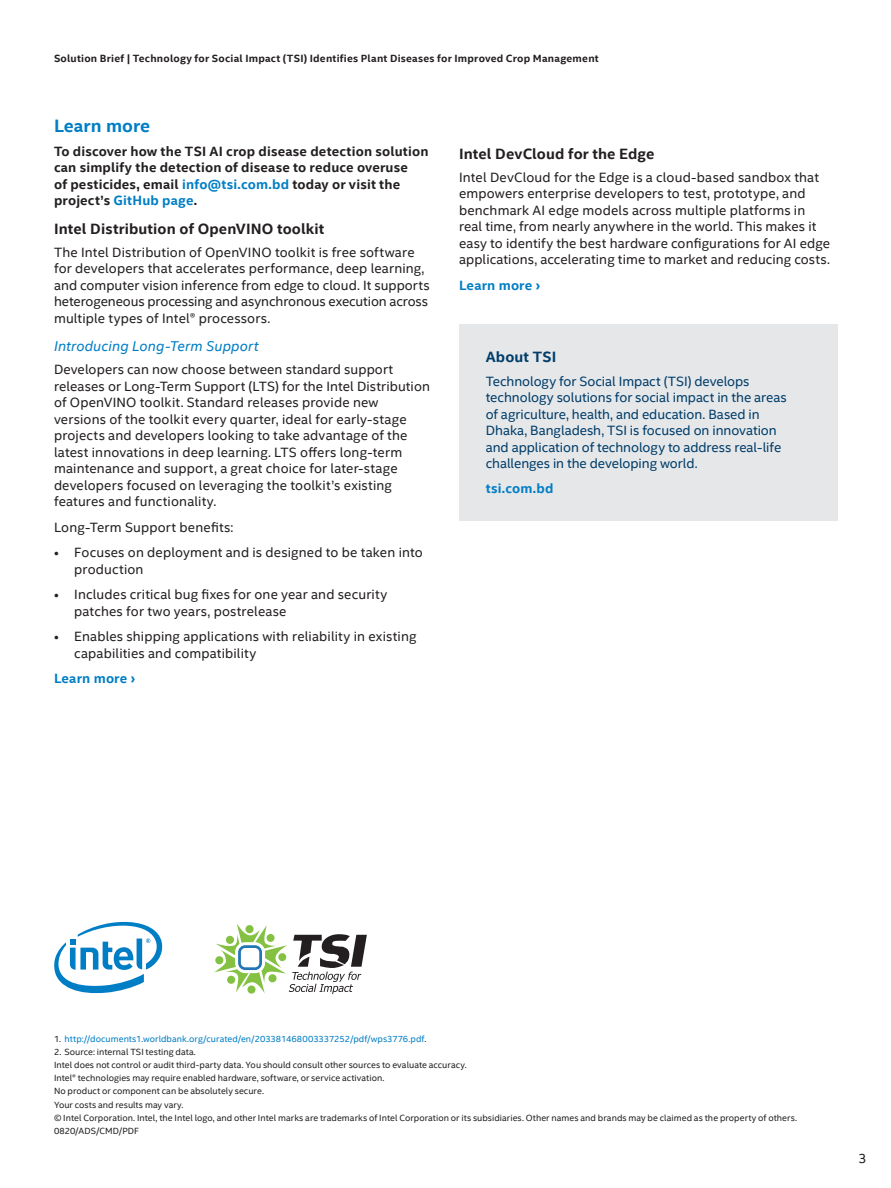
<style>
.page{position:relative;width:891px;height:1188px;background:#fff}
.page>*{position:absolute;margin:0;border:0;box-sizing:border-box;transform-origin:0 0}
.SUBHEAD_2{font:700 18px "Intel Clear";letter-spacing:.005em;color:#007ec5}
.SUBHEAD_3{font:700 15px "Intel Clear";letter-spacing:.01em;color:#231f20}
.SUBHEAD_3-2{font:700 15px "Intel Clear";letter-spacing:.01em;color:#003d6a}
.SUBHEAD_3-3{font:italic 14.25px "Intel Clear";letter-spacing:.01em;color:#007ec5}
.MainCopy___Caption{font:13.5px/16.5px "Intel Clear";letter-spacing:.01em;color:#231f20}
.MainCopy___Caption-2{font:13.5px/16.5px "Intel Clear";letter-spacing:-.005em;color:#003d6a}
.MainCopy___Caption-3{font:700 13.5px/16.5px "Intel Clear";letter-spacing:.01em;color:#231f20}
.MainCopy___Caption-4{font:700 13.5px "Intel Clear";letter-spacing:.015em;color:#007ec5}
.t1{font:700 10.5px "Intel Clear";letter-spacing:.02em;color:#231f20}
.Lgl_-_Footnotes_and{font:9px "Intel Clear";letter-spacing:.005em;color:#231f20}
.Lgl_-_Footnotes_and-2{font:9px "Intel Clear";letter-spacing:.005em;color:#007ec5}
.s1{color:#007ec5}
.s2{color:#231f20}
</style>
<div class="page">
<div style="left:459px;top:324px;width:378px;height:196px;background:#e6e7e9"></div>
<svg style="left:54px;top:921px;width:109px;height:73px"></svg>
<svg style="left:214px;top:923px;width:153px;height:71px"></svg>
<p class="t1" style="left:54px;top:51px;width:546px">Solution Brief | Technology for Social Impact (TSI) Identifies Plant Diseases for Improved Crop Management</p>
<p class="SUBHEAD_2" style="left:54px;top:114px;width:98px">Learn more</p>
<p class="MainCopy___Caption-3" style="left:54px;top:142px;width:376px">To discover how the TSI AI crop disease detection solution can simplify the detection of disease to reduce overuse<br>of pesticides, email <span class="s1">info@tsi.com.bd</span> today or visit the project’s <span class="s1">GitHub page</span>.</p>
<p class="SUBHEAD_3" style="left:54px;top:218px;width:272px">Intel Distribution of OpenVINO toolkit</p>
<p class="MainCopy___Caption" style="left:54px;top:243px;width:377px">The Intel Distribution of OpenVINO toolkit is free software for developers that accelerates performance, deep learning, and computer vision inference from edge to cloud. It supports heterogeneous processing and asynchronous execution across multiple types of Intel® processors.</p>
<p class="SUBHEAD_3-3" style="left:54px;top:336px;width:206px">Introducing Long-Term Support</p>
<p class="MainCopy___Caption" style="left:54px;top:361px;width:378px">Developers can now choose between standard support releases or Long-Term Support (LTS) for the Intel Distribution of OpenVINO toolkit. Standard releases provide new versions of the toolkit every quarter, ideal for early-stage projects and developers looking to take advantage of the latest innovations in deep learning. LTS offers long-term maintenance and support, a great choice for later-stage developers focused on leveraging the toolkit’s existing features and functionality.</p>
<p class="MainCopy___Caption" style="left:54px;top:518px;width:181px">Long-Term Support benefits:</p>
<p class="MainCopy___Caption" style="left:74px;top:544px;width:350px;text-indent:-20px">• Focuses on deployment and is designed to be taken into production</p>
<p class="MainCopy___Caption" style="left:74px;top:586px;width:314px;text-indent:-20px">• Includes critical bug fixes for one year and security patches for two years, postrelease</p>
<p class="MainCopy___Caption" style="left:74px;top:628px;width:344px;text-indent:-20px">• Enables shipping applications with reliability in existing capabilities and compatibility</p>
<p class="MainCopy___Caption-4" style="left:54px;top:669px;width:83px">Learn more ›</p>
<p class="SUBHEAD_3" style="left:459px;top:143px;width:197px">Intel DevCloud for the Edge</p>
<p class="MainCopy___Caption" style="left:459px;top:169px;width:373px">Intel DevCloud for the Edge is a cloud-based sandbox that empowers enterprise developers to test, prototype, and benchmark AI edge models across multiple platforms in real time, from nearly anywhere in the world. This makes it easy to identify the best hardware configurations for AI edge applications, accelerating time to market and reducing costs.</p>
<p class="MainCopy___Caption-4" style="left:459px;top:276px;width:83px">Learn more ›</p>
<p class="SUBHEAD_3-2" style="left:486px;top:347px;width:72px">About TSI</p>
<p class="MainCopy___Caption-2" style="left:486px;top:372px;width:303px">Technology for Social Impact (TSI) develops technology solutions for social impact in the areas of agriculture, health, and education. Based in Dhaka, Bangladesh, TSI is focused on innovation and application of technology to address real-life challenges in the developing world.</p>
<p class="MainCopy___Caption-4" style="left:486px;top:479px;width:69px">tsi.com.bd</p>
<p class="Lgl_-_Footnotes_and-2" style="left:54px;top:1032px;width:374px"><span class="s2">1.</span> http://documents1.worldbank.org/curated/en/203381468003337252/pdf/wps3776.pdf<span class="s2">.</span></p>
<p class="Lgl_-_Footnotes_and" style="left:54px;top:1045px;width:143px">2. Source: internal TSI testing data.</p>
<p class="Lgl_-_Footnotes_and" style="left:54px;top:1059px;width:414px">Intel does not control or audit third-party data. You should consult other sources to evaluate accuracy.</p>
<p class="Lgl_-_Footnotes_and" style="left:54px;top:1072px;width:332px">Intel® technologies may require enabled hardware, software, or service activation.</p>
<p class="Lgl_-_Footnotes_and" style="left:54px;top:1085px;width:211px">No product or component can be absolutely secure.</p>
<p class="Lgl_-_Footnotes_and" style="left:54px;top:1098px;width:131px">Your costs and results may vary.</p>
<p class="Lgl_-_Footnotes_and" style="left:54px;top:1111px;width:745px">© Intel Corporation. Intel, the Intel logo, and other Intel marks are trademarks of Intel Corporation or its subsidiaries. Other names and brands may be claimed as the property of others.</p>
<p class="Lgl_-_Footnotes_and" style="left:54px;top:1125px;width:87px">0820/ADS/CMD/PDF</p>
<p class="MainCopy___Caption" style="left:858px;top:1150px;width:10px">3</p>
</div>
